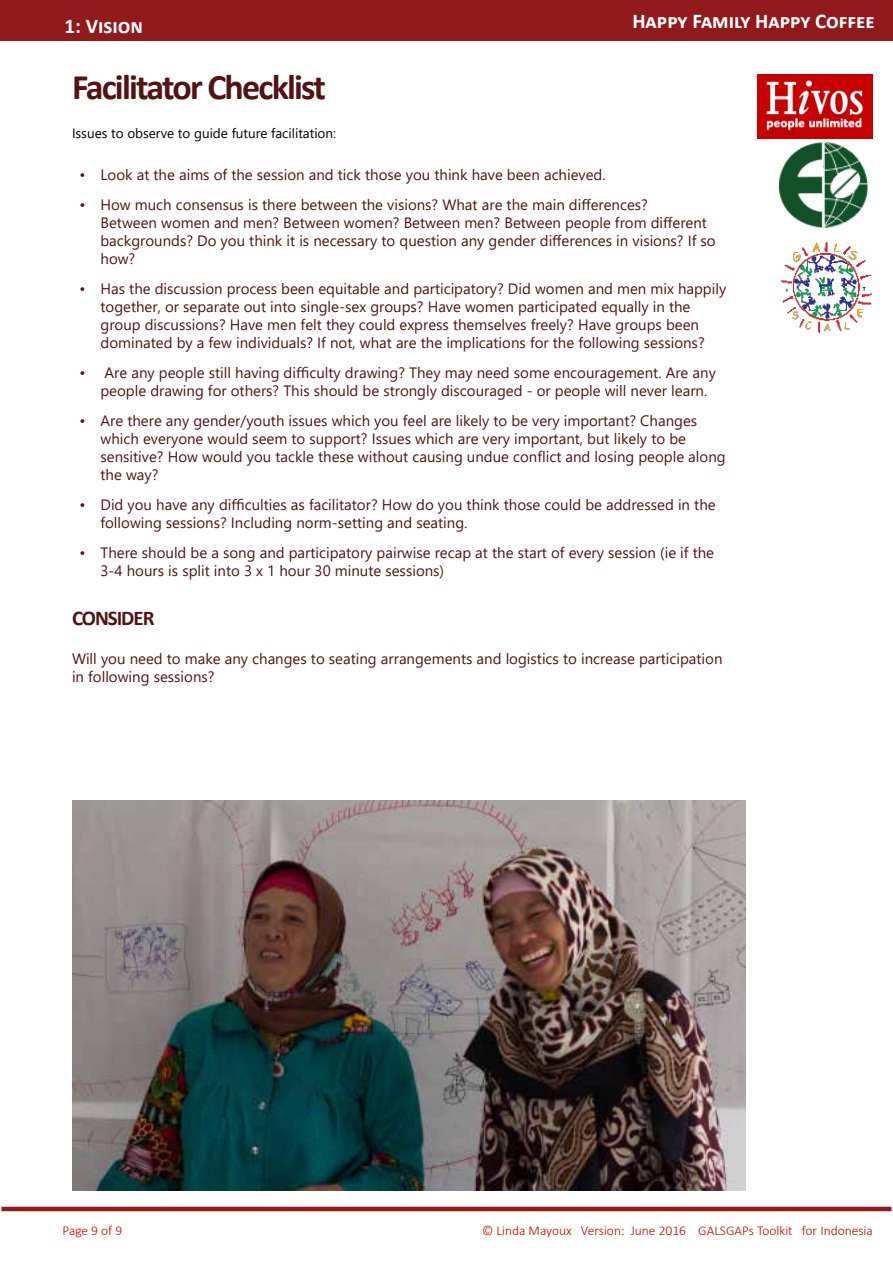
<style>
.page{position:relative;width:893px;height:1263px;background:#fff}
.page>*{position:absolute;margin:0;border:0;box-sizing:border-box;transform-origin:0 0}
.t1{font:700 36px "Calibri";letter-spacing:-.05em;color:#511314}
.t2{font:700 21px "Calibri";color:#fff}
.t3{font:700 21px "Calibri";letter-spacing:-.05em;color:#511314}
.t4{font:15px/18px "Segoe UI";color:#511314}
.t5{font:300 13.5px "Calibri";color:#c80000}
.t6{font:13.5px "Segoe UI";color:#000}
</style>
<div class="page">
<img style="left:757px;top:74px;width:116px;height:64px">
<img style="left:781px;top:242px;width:91px;height:91px">
<div style="left:0;top:0;width:893px;height:40px;background:#921a1c"></div>
<hr style="left:2px;top:1207px;width:889px;height:4px;background:#921a1c">
<img style="left:779px;top:141px;width:90px;height:88px">
<img style="left:72px;top:800px;width:673px;height:391px">
<h2 class="t2" style="left:64px;top:11px;width:80px">1: Vision</h2>
<h2 class="t2" style="left:632px;top:6px;width:244px">Happy Family Happy Coffee</h2>
<h1 class="t1" style="left:72px;top:62px;width:255px">Facilitator Checklist</h1>
<p class="t6" style="left:72px;top:122px;width:266px">Issues to observe to guide future facilitation:</p>
<p class="t4" style="left:80px;top:165px;width:528px">• Look at the aims of the session and tick those you think have been achieved.</p>
<p class="t4" style="left:100px;top:195px;width:617px;text-indent:-21px">• How much consensus is there between the visions? What are the main differences?<br>Between women and men? Between women? Between men? Between people from different backgrounds? Do you think it is necessary to question any gender differences in visions? If so how?</p>
<p class="t4" style="left:100px;top:279px;width:627px;text-indent:-21px">• Has the discussion process been equitable and participatory? Did women and men mix happily together, or separate out into single-sex groups? Have women participated equally in the group discussions? Have men felt they could express themselves freely? Have groups been dominated by a few individuals? If not, what are the implications for the following sessions?</p>
<p class="t4" style="left:100px;top:363px;width:617px;text-indent:-21px">• Are any people still having difficulty drawing? They may need some encouragement. Are any people drawing for others? This should be strongly discouraged - or people will never learn.</p>
<p class="t4" style="left:100px;top:411px;width:627px;text-indent:-21px">• Are there any gender/youth issues which you feel are likely to be very important? Changes which everyone would seem to support? Issues which are very important, but likely to be sensitive? How would you tackle these without causing undue conflict and losing people along the way?</p>
<p class="t4" style="left:100px;top:495px;width:617px;text-indent:-21px">• Did you have any difficulties as facilitator? How do you think those could be addressed in the following sessions? Including norm-setting and seating.</p>
<p class="t4" style="left:100px;top:543px;width:615px;text-indent:-21px">• There should be a song and participatory pairwise recap at the start of every session (ie if the<br>3-4 hours is split into 3 x 1 hour 30 minute sessions)</p>
<h2 class="t3" style="left:72px;top:603px;width:84px">CONSIDER</h2>
<p class="t4" style="left:72px;top:650px;width:652px">Will you need to make any changes to seating arrangements and logistics to increase participation in following sessions?</p>
<p class="t5" style="left:62px;top:1222px;width:61px">Page 9 of 9</p>
<p class="t5" style="left:482px;top:1222px;width:392px">© Linda Mayoux Version: June 2016 GALSGAPs Toolkit for Indonesia</p>
</div>
